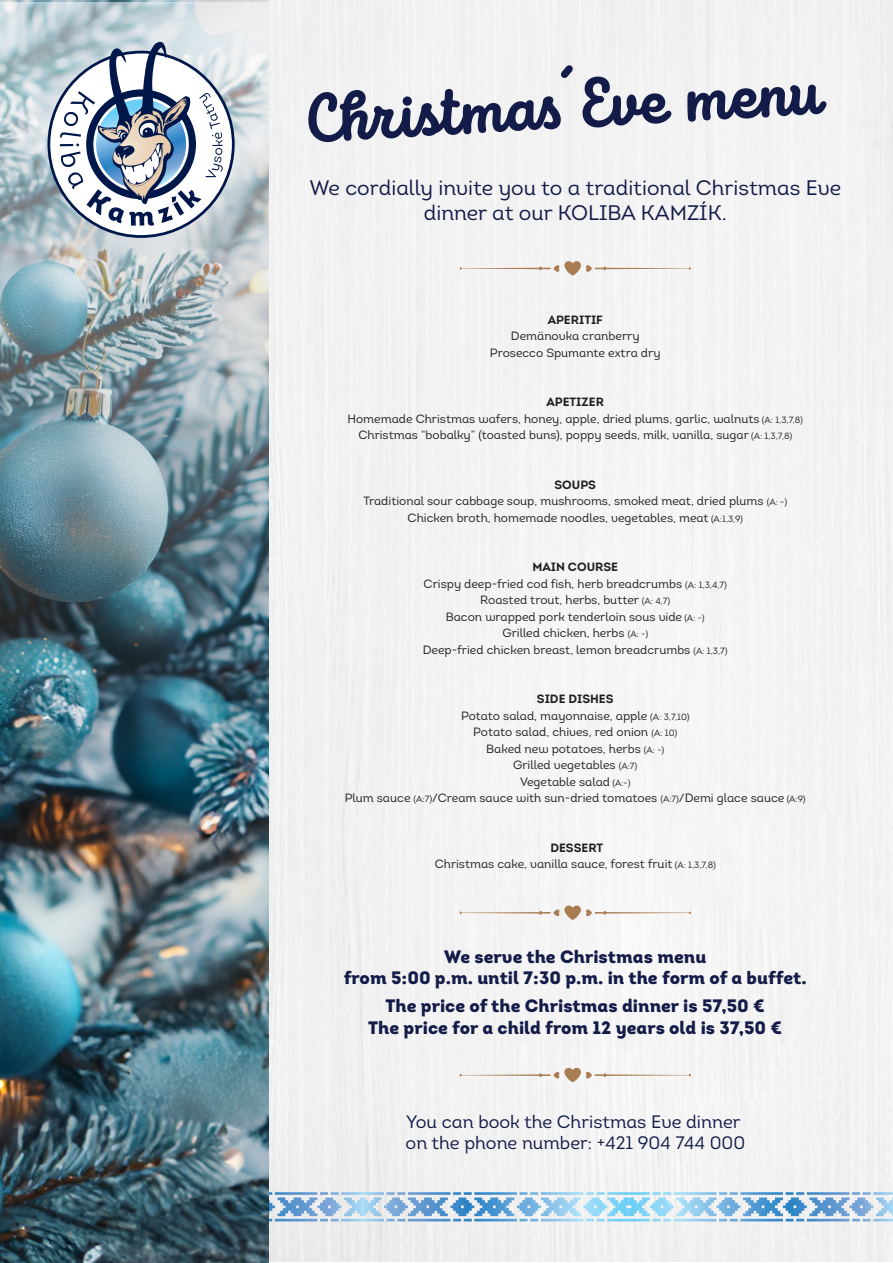
<style>
.page{position:relative;width:893px;height:1263px;background:#fff}
.page>*{position:absolute;margin:0;border:0;box-sizing:border-box;transform-origin:0 0}
.t1{font:800 66.15px "Intro Script";color:#131b48}
.t2{font:21px/25.2px "Intro Book Alt";color:#131b48;text-align:center}
.t3{font:18px/21.6px "Intro Black Alt";color:#131b48;text-align:center}
.t4{font:18px/21.6px "Intro Book Alt";color:#131b48}
.t5{font:12px/16.5px "Intro Book Alt";color:#231f20;text-align:center}
.t6{font:700 12px "Intro";color:#231f20}
.s1{font-size:9px}
</style>
<div class="page">
<div style="left:268px;top:0;width:625px;height:1261px;background:#f3f3f3"></div>
<svg style="left:268px;top:1192px;width:625px;height:29px"></svg>
<img style="left:0;top:0;width:268px;height:1263px">
<hr style="left:462px;top:268px;width:89px;height:1px;background:#a97c51">
<svg style="left:553px;top:261px;width:138px;height:15px"></svg>
<hr style="left:462px;top:912px;width:89px;height:2px;background:#a97c51">
<svg style="left:553px;top:905px;width:138px;height:15px"></svg>
<img style="left:0;top:3px;width:268px;height:806px">
<svg style="left:48px;top:42px;width:187px;height:196px"></svg>
<hr style="left:462px;top:1074px;width:89px;height:2px;background:#a97c51">
<svg style="left:553px;top:1068px;width:138px;height:14px"></svg>
<h1 class="t1" style="left:301px;top:77px;width:524px;rotate:-3deg">Christmas´Eve menu</h1>
<h2 class="t2" style="left:309px;top:175px;width:533px">We cordially invite you to a traditional Christmas Eve dinner at our KOLIBA KAMZÍK.</h2>
<p class="t6" style="left:548px;top:312px;width:57px">APERITIF</p>
<p class="t5" style="left:490px;top:328px;width:172px">Demänovka cranberry<br>Prosecco Spumante extra dry</p>
<p class="t6" style="left:546px;top:394px;width:59px">APETIZER</p>
<p class="t5" style="left:348px;top:410px;width:457px">Homemade Christmas wafers, honey, apple, dried plums, garlic, walnuts <span class="s1">(A: 1,3,7,8)<br></span>Christmas “bobalky” (toasted buns), poppy seeds, milk, vanilla, sugar <span class="s1">(A: 1,3,7,8)</span></p>
<p class="t6" style="left:554px;top:477px;width:43px">SOUPS</p>
<p class="t5" style="left:363px;top:493px;width:425px">Traditional sour cabbage soup, mushrooms, smoked meat, dried plums <span class="s1">(A: -)<br></span>Chicken broth, homemade noodles, vegetables, meat <span class="s1">(A:1,3,9)</span></p>
<p class="t6" style="left:532px;top:559px;width:87px">MAIN COURSE</p>
<p class="t5" style="left:423px;top:575px;width:306px">Crispy deep-fried cod fish, herb breadcrumbs <span class="s1">(A: 1,3,4,7)<br></span>Roasted trout, herbs, butter <span class="s1">(A: 4,7)<br></span>Bacon wrapped pork tenderloin sous vide <span class="s1">(A: -)<br></span>Grilled chicken, herbs <span class="s1">(A: -)<br></span>Deep-fried chicken breast, lemon breadcrumbs <span class="s1">(A: 1,3,7)</span></p>
<p class="t6" style="left:537px;top:691px;width:78px">SIDE DISHES</p>
<p class="t5" style="left:345px;top:707px;width:462px">Potato salad, mayonnaise, apple <span class="s1">(A: 3,7,10)<br></span>Potato salad, chives, red onion <span class="s1">(A: 10)<br></span>Baked new potatoes, herbs <span class="s1">(A: -)<br></span>Grilled vegetables <span class="s1">(A:7)<br></span>Vegetable salad <span class="s1">(A:-)<br></span>Plum sauce <span class="s1">(A:7)</span>/Cream sauce with sun-dried tomatoes <span class="s1">(A:7)</span>/Demi glace sauce <span class="s1">(A:9)</span></p>
<p class="t6" style="left:550px;top:840px;width:54px">DESSERT</p>
<p class="t5" style="left:435px;top:856px;width:283px">Christmas cake, vanilla sauce, forest fruit <span class="s1">(A: 1,3,7,8)</span></p>
<h3 class="t3" style="left:344px;top:945px;width:465px">We serve the Christmas menu<br>from 5:00 p.m. until 7:30 p.m. in the form of a buffet.</h3>
<h3 class="t3" style="left:368px;top:995px;width:416px">The price of the Christmas dinner is 57,50 €<br>The price for a child from 12 years old is 37,50 €</h3>
<h3 class="t4" style="left:406px;top:1110px;width:341px">You can book the Christmas Eve dinner on the phone number: +421 904 744 000</h3>
</div>
